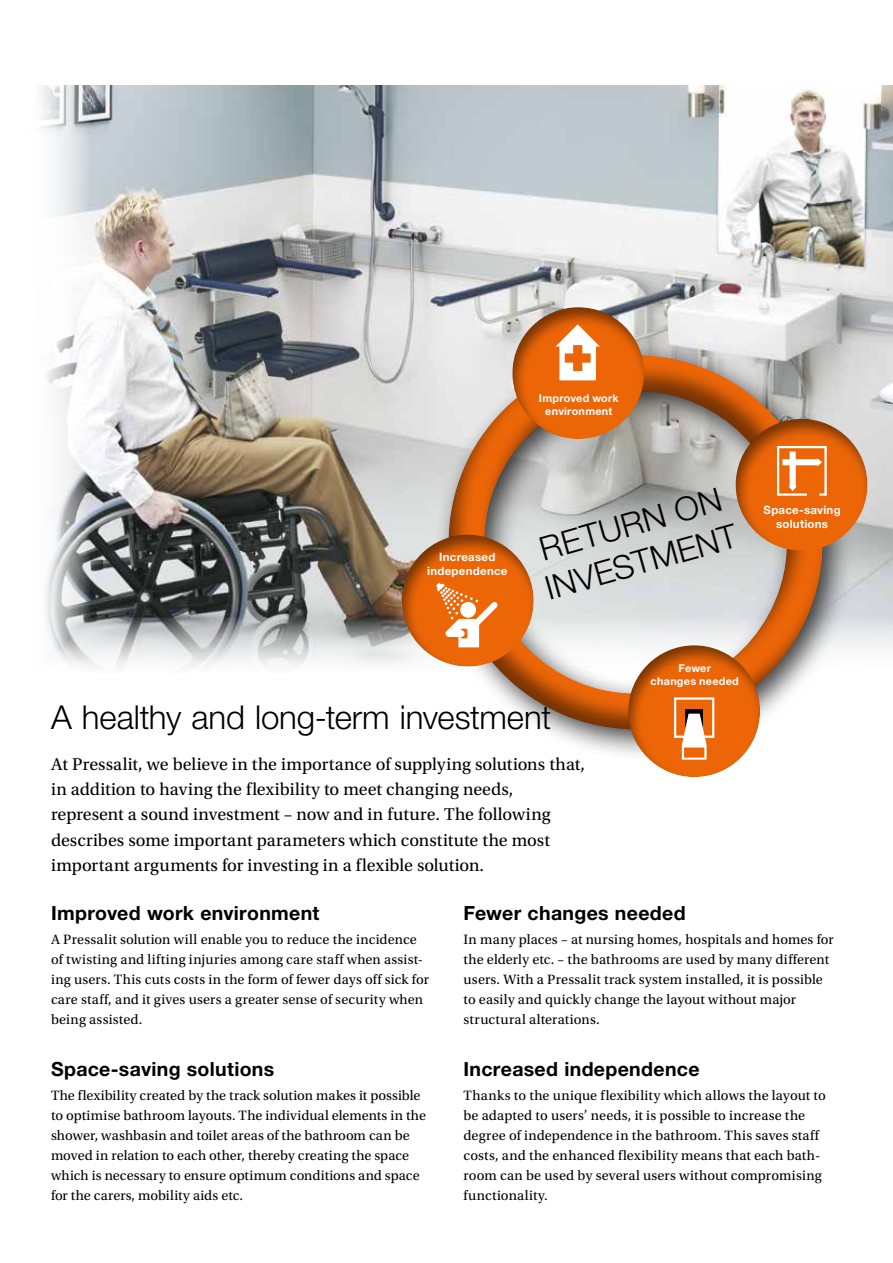
<style>
.page{position:relative;width:893px;height:1263px;background:#fff}
.page>*{position:absolute;margin:0;border:0;box-sizing:border-box;transform-origin:0 0}
.t1{font:300 33px/39px "Helvetica Neue LT Std";letter-spacing:-.005em;color:#000}
.t2{font:700 19.5px "Helvetica Neue LT Std";letter-spacing:.015em;color:#000}
.t3{font:18px/25.2px "Utopia Std";color:#000}
.t4{font:14.25px/20px "Utopia Std";letter-spacing:.01em;color:#000}
.t5{font:700 11.4px/13.8px "Helvetica Neue LT Std";letter-spacing:.025em;color:#fff;text-align:center}
.t6{font:700 10.8px/12.9px "Helvetica Neue LT Std";letter-spacing:.025em;color:#fff;text-align:center}
</style>
<div class="page">
<img style="left:40px;top:85px;width:853px;height:582px">
<div style="left:434px;top:340px;width:421px;height:421px;background:#000;opacity:.75"></div>
<div style="left:448px;top:354px;width:376px;height:376px;background:#000;opacity:.5"></div>
<div style="left:510px;top:305px;width:135px;height:135px;background:#000;opacity:.5"></div>
<div style="left:733px;top:416px;width:135px;height:135px;background:#000;opacity:.5"></div>
<div style="left:399px;top:532px;width:135px;height:135px;background:#000;opacity:.5"></div>
<div style="left:626px;top:643px;width:135px;height:135px;background:#000;opacity:.5"></div>
<svg style="left:674px;top:697px;width:40px;height:63px"></svg>
<svg style="left:777px;top:446px;width:50px;height:50px"></svg>
<svg style="left:436px;top:583px;width:64px;height:64px"></svg>
<svg style="left:555px;top:324px;width:45px;height:56px"></svg>
<p class="t5" style="left:427px;top:550px;width:82px">Increased independence</p>
<p class="t6" style="left:539px;top:391px;width:81px">Improved work environment</p>
<h1 class="t1" style="left:530px;top:532px;width:199px;rotate:-16deg">RETURN ON<br>INVESTMENT</h1>
<p class="t5" style="left:763px;top:503px;width:79px">Space-saving solutions</p>
<p class="t6" style="left:651px;top:662px;width:90px">Fewer<br>changes needed</p>
<h1 class="t1" style="left:51px;top:697px;width:502px">A healthy and long-term investment</h1>
<p class="t3" style="left:51px;top:752px;width:535px">At Pressalit, we believe in the importance of supplying solutions that, in addition to having the flexibility to meet changing needs, represent a sound investment – now and in future. The following describes some important parameters which constitute the most important arguments for investing in a flexible solution.</p>
<h2 class="t2" style="left:51px;top:901px;width:270px">Improved work environment</h2>
<p class="t4" style="left:51px;top:929px;width:379px">A Pressalit solution will enable you to reduce the incidence of twisting and lifting injuries among care staff when assist&shy;ing users. This cuts costs in the form of fewer days off sick for care staff, and it gives users a greater sense of security when being assisted.</p>
<h2 class="t2" style="left:51px;top:1057px;width:225px">Space-saving solutions</h2>
<p class="t4" style="left:51px;top:1086px;width:376px">The flexibility created by the track solution makes it possible to optimise bathroom layouts. The individual elements in the shower, washbasin and toilet areas of the bathroom can be moved in relation to each other, thereby creating the space which is necessary to ensure optimum conditions and space for the carers, mobility aids etc.</p>
<h2 class="t2" style="left:463px;top:901px;width:224px">Fewer changes needed</h2>
<p class="t4" style="left:463px;top:929px;width:372px">In many places – at nursing homes, hospitals and homes for the elderly etc. – the bathrooms are used by many different users. With a Pressalit track system installed, it is possible to easily and quickly change the layout without major structural alterations.</p>
<h2 class="t2" style="left:463px;top:1057px;width:238px">Increased independence</h2>
<p class="t4" style="left:463px;top:1086px;width:364px">Thanks to the unique flexibility which allows the layout to be adapted to users’ needs, it is possible to increase the degree of independence in the bathroom. This saves staff costs, and the enhanced flexibility means that each bath&shy;room can be used by several users without compromising functionality.</p>
</div>
